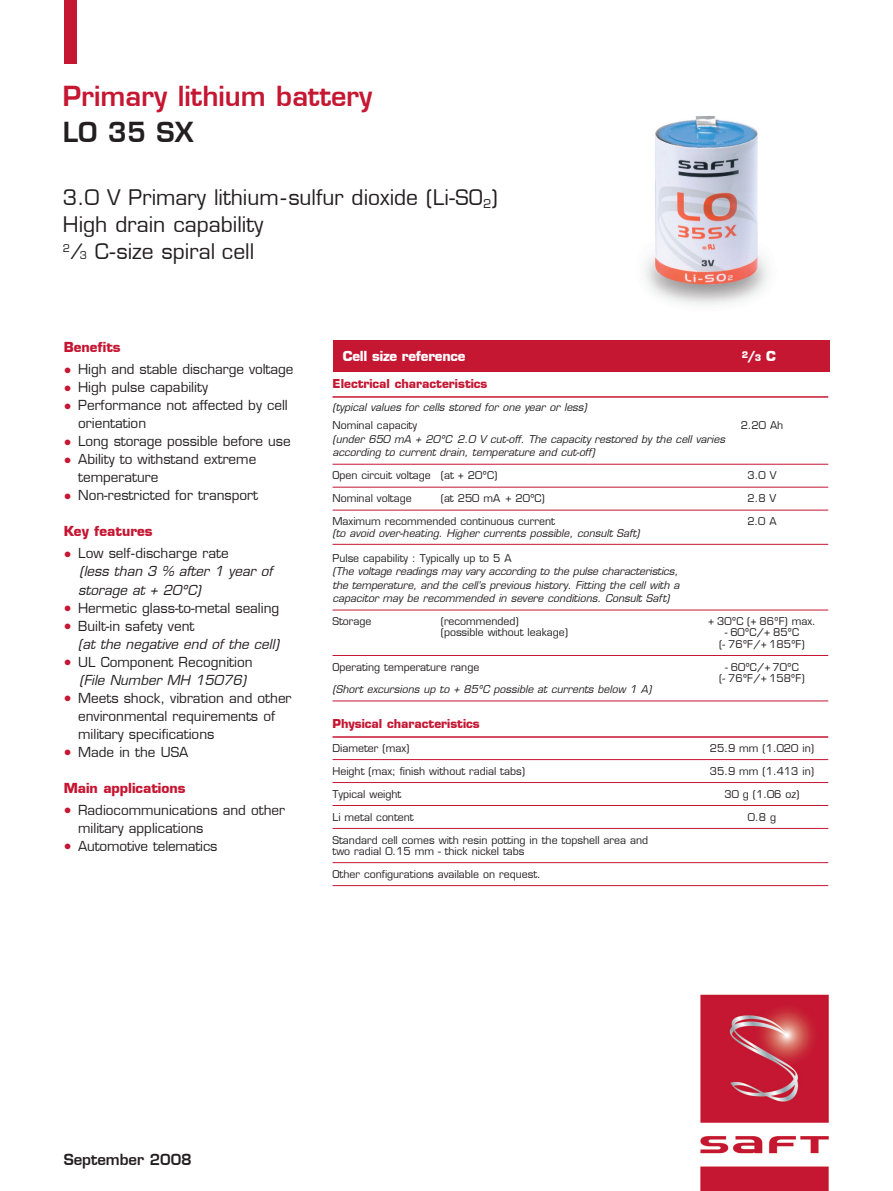
<style>
.page{position:relative;width:893px;height:1191px;background:#fff}
.page>*{position:absolute;margin:0;border:0;box-sizing:border-box;transform-origin:0 0}
.t1{font:600 27px "Eurostile LT";color:#c51632}
.t2{font:600 27px "Eurostile LT";color:#231f20}
.t3{font:21px/27px "Eurostile LT";color:#231f20}
.t4{font:600 15px "Eurostile LT";letter-spacing:-.005em;color:#231f20}
.t5{font:13.5px/18px "Eurostile LT";color:#231f20}
.t6{font:italic 13.5px/18px "Eurostile LT";color:#231f20}
.t7{font:700 13.5px "Eurostile LT";color:#c51632}
.t8{font:700 13.5px "Eurostile LT";letter-spacing:-.02em;color:#fff}
.t9{font:700 12px "Eurostile LT";color:#c51632}
.t10{font:10.5px/11.2px "Eurostile LT";color:#231f20;text-align:center}
.t11{font:italic 10.5px/13.5px "Eurostile LT";color:#231f20}
.t12{font:700 9px "Eurostile LT";color:#fff}
.s1{font-size:18px}
.s2{font-size:10.5px}
.s3{font-size:15px;color:#c51632}
.s4{font-style:normal;font-size:15px;color:#c51632}
.s5{font-style:normal}
.s6{font-style:italic}
.s7{font-size:13.5px}
</style>
<div class="page">
<img style="left:645px;top:116px;width:123px;height:189px">
<hr style="left:333px;top:396px;width:495px;height:2px;background:#c51632">
<hr style="left:333px;top:464px;width:495px;height:1px;background:#c51632">
<hr style="left:333px;top:487px;width:495px;height:1px;background:#c51632">
<hr style="left:333px;top:510px;width:495px;height:1px;background:#c51632">
<hr style="left:333px;top:544px;width:495px;height:1px;background:#c51632">
<hr style="left:333px;top:609px;width:495px;height:1px;background:#c51632">
<hr style="left:333px;top:655px;width:495px;height:1px;background:#c51632">
<hr style="left:333px;top:700px;width:495px;height:1px;background:#c51632">
<hr style="left:333px;top:736px;width:495px;height:1px;background:#c51632">
<hr style="left:333px;top:759px;width:495px;height:1px;background:#c51632">
<hr style="left:333px;top:782px;width:495px;height:1px;background:#c51632">
<hr style="left:333px;top:805px;width:495px;height:1px;background:#c51632">
<hr style="left:333px;top:828px;width:495px;height:1px;background:#c51632">
<hr style="left:333px;top:862px;width:495px;height:1px;background:#c51632">
<hr style="left:333px;top:885px;width:495px;height:1px;background:#c51632">
<div style="left:333px;top:340px;width:496px;height:32px;background:#c51632"></div>
<img style="left:700px;top:994px;width:128px;height:197px">
<div style="left:64px;top:0;width:13px;height:64px;background:#c51632"></div>
<h1 class="t1" style="left:63px;top:80px;width:311px">Primary lithium battery</h1>
<h1 class="t2" style="left:63px;top:116px;width:132px">LO 35 SX</h1>
<h2 class="t3" style="left:63px;top:184px;width:436px">3.0 V Primary lithium-sulfur dioxide (Li-SO<sub>2</sub>)<br>High drain capability<br><sup>2</sup><span class="s1">/</span><span class="s2">3</span> C-size spiral cell</h2>
<p class="t7" style="left:64px;top:338px;width:58px">Benefits</p>
<p class="t5" style="left:64px;top:360px;width:231px"><span class="s3">•</span> High and stable discharge voltage</p>
<p class="t5" style="left:64px;top:378px;width:146px"><span class="s3">•</span> High pulse capability</p>
<p class="t5" style="left:78px;top:396px;width:211px;text-indent:-14px"><span class="s3">•</span> Performance not affected by cell orientation</p>
<p class="t5" style="left:64px;top:432px;width:228px"><span class="s3">•</span> Long storage possible before use</p>
<p class="t5" style="left:78px;top:450px;width:180px;text-indent:-14px"><span class="s3">•</span> Ability to withstand extreme temperature</p>
<p class="t5" style="left:64px;top:486px;width:196px"><span class="s3">•</span> Non-restricted for transport</p>
<p class="t7" style="left:64px;top:523px;width:90px">Key features</p>
<p class="t6" style="left:78px;top:544px;width:196px;text-indent:-14px"><span class="s4">•</span> <span class="s5">Low self-discharge rate<br></span>(less than 3 % after 1 year of storage at + 20ºC)</p>
<p class="t5" style="left:64px;top:598px;width:217px"><span class="s3">•</span> Hermetic glass-to-metal sealing</p>
<p class="t6" style="left:78px;top:616px;width:202px;text-indent:-14px"><span class="s4">•</span> <span class="s5">Built-in safety vent<br></span>(at the negative end of the cell)</p>
<p class="t5" style="left:80px;top:652px;width:175px;text-indent:-16px"><span class="s3">•</span> UL Component Recognition <span class="s6">(File Number MH 15076)</span></p>
<p class="t5" style="left:78px;top:688px;width:215px;text-indent:-14px"><span class="s3">•</span> Meets shock, vibration and other environmental requirements of military specifications</p>
<p class="t5" style="left:64px;top:742px;width:126px"><span class="s3">•</span> Made in the USA</p>
<p class="t7" style="left:64px;top:779px;width:123px">Main applications</p>
<p class="t5" style="left:78px;top:801px;width:209px;text-indent:-14px"><span class="s3">•</span> Radiocommunications and other military applications</p>
<p class="t5" style="left:64px;top:837px;width:155px"><span class="s3">•</span> Automotive telematics</p>
<p class="t8" style="left:343px;top:348px;width:124px">Cell size reference</p>
<p class="t12" style="left:742px;top:350px;width:36px">2<span class="s7">/</span>3 <span class="s7">C</span></p>
<p class="t9" style="left:333px;top:376px;width:156px">Electrical characteristics</p>
<p class="t11" style="left:333px;top:401px;width:256px">(typical values for cells stored for one year or less)</p>
<p class="t10" style="left:333px;top:420px;width:86px">Nominal capacity</p>
<p class="t10" style="left:741px;top:420px;width:44px">2.20 Ah</p>
<p class="t11" style="left:332px;top:432px;width:394px">(under 650 mA + 20ºC 2.0 V cut-off. The capacity restored by the cell varies according to current drain, temperature and cut-off)</p>
<p class="t10" style="left:332px;top:470px;width:166px">Open circuit voltage (at + 20ºC)</p>
<p class="t10" style="left:748px;top:470px;width:30px">3.0 V</p>
<p class="t10" style="left:332px;top:493px;width:81px">Nominal voltage</p>
<p class="t10" style="left:441px;top:493px;width:106px">(at 250 mA + 20ºC)</p>
<p class="t10" style="left:747px;top:493px;width:30px">2.8 V</p>
<p class="t10" style="left:332px;top:516px;width:224px">Maximum recommended continuous current</p>
<p class="t10" style="left:747px;top:516px;width:31px">2.0 A</p>
<p class="t11" style="left:332px;top:526px;width:308px">(to avoid over-heating. Higher currents possible, consult Saft)</p>
<p class="t10" style="left:332px;top:552px;width:181px">Pulse capability : Typically up to 5 A</p>
<p class="t11" style="left:332px;top:564px;width:349px">(The voltage readings may vary according to the pulse characteristics, the temperature, and the cell’s previous history. Fitting the cell with a capacitor may be recommended in severe conditions. Consult Saft)</p>
<p class="t10" style="left:332px;top:616px;width:41px">Storage</p>
<p class="t10" style="left:441px;top:616px;width:80px">(recommended)</p>
<p class="t10" style="left:708px;top:616px;width:109px">+ 30ºC (+ 86ºF) max.</p>
<p class="t10" style="left:441px;top:627px;width:129px">(possible without leakage)</p>
<p class="t10" style="left:719px;top:627px;width:87px">- 60ºC/+ 85ºC<br>(- 76ºF/+ 185ºF)</p>
<p class="t10" style="left:332px;top:661px;width:148px">Operating temperature range</p>
<p class="t10" style="left:719px;top:661px;width:87px">- 60ºC/+ 70ºC<br>(- 76ºF/+ 158ºF)</p>
<p class="t11" style="left:332px;top:682px;width:320px">(Short excursions up to + 85ºC possible at currents below 1 A)</p>
<p class="t9" style="left:333px;top:716px;width:149px">Physical characteristics</p>
<p class="t10" style="left:333px;top:742px;width:78px">Diameter (max)</p>
<p class="t10" style="left:710px;top:742px;width:106px">25.9 mm (1.020 in)</p>
<p class="t10" style="left:333px;top:765px;width:194px">Height (max; finish without radial tabs)</p>
<p class="t10" style="left:710px;top:765px;width:106px">35.9 mm (1.413 in)</p>
<p class="t10" style="left:333px;top:788px;width:70px">Typical weight</p>
<p class="t10" style="left:724px;top:788px;width:77px">30 g (1.06 oz)</p>
<p class="t10" style="left:333px;top:811px;width:83px">Li metal content</p>
<p class="t10" style="left:748px;top:811px;width:30px">0.8 g</p>
<p class="t10" style="left:333px;top:834px;width:317px;text-align:left">Standard cell comes with resin potting in the topshell area and two radial 0.15 mm - thick nickel tabs</p>
<p class="t10" style="left:333px;top:868px;width:210px">Other configurations available on request.</p>
<h3 class="t4" style="left:64px;top:1150px;width:130px">September 2008</h3>
</div>
